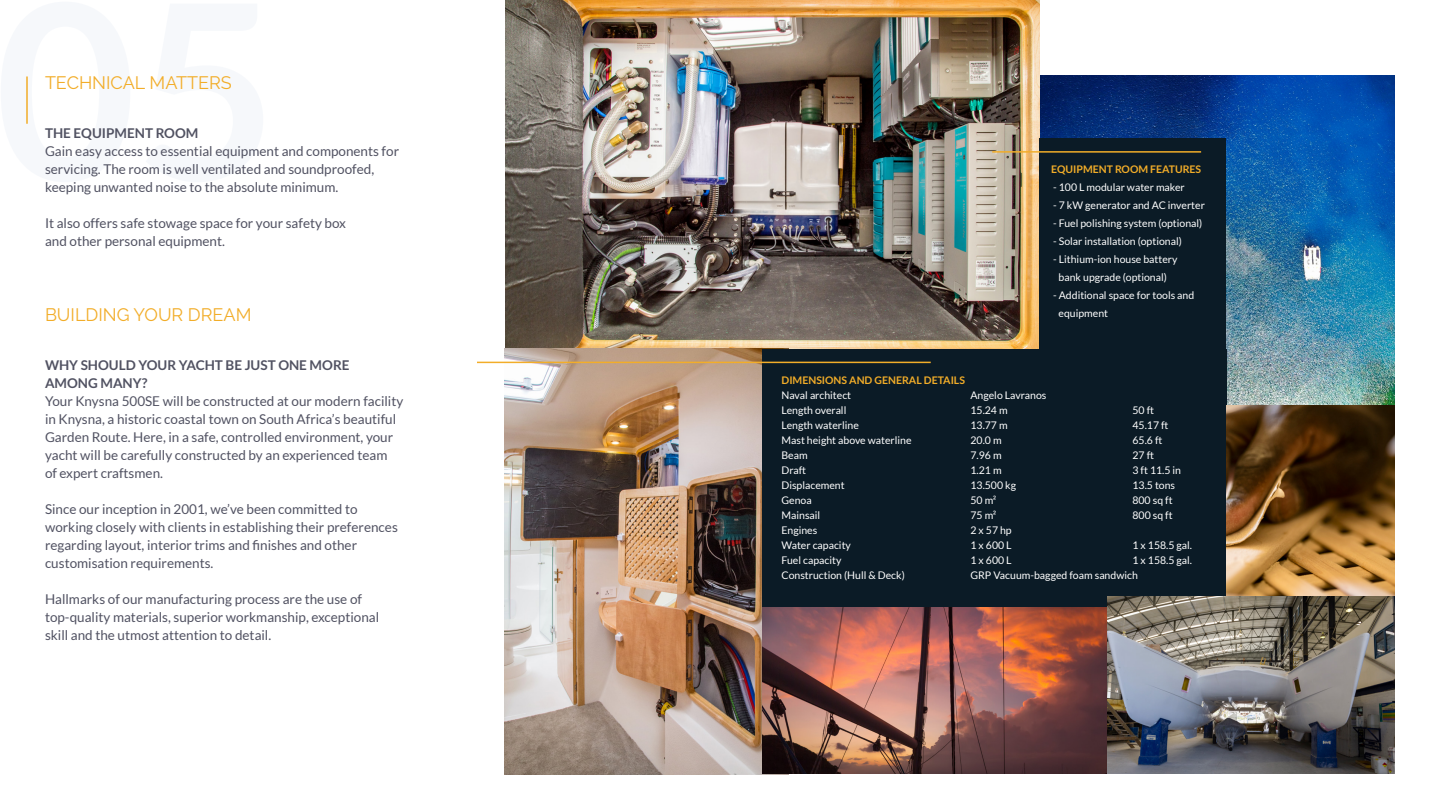
<style>
.page{position:relative;width:1440px;height:810px;background:#fff}
.page>*{position:absolute;margin:0;border:0;box-sizing:border-box;transform-origin:0 0}
.t1{font:18px "Raleway";color:#f2ad29}
.t2{font:13.5px/18px "Lato";color:#515262}
.t3{font:700 13.5px/18px "Lato";color:#515262}
.t4{font:10.5px/18px "Lato";color:#fff;text-align:center}
.t5{font:700 10.5px "Lato";color:#f2ad29}
</style>
<div class="page">
<img style="left:1040px;top:75px;width:355px;height:330px">
<img style="left:506px;top:0;width:534px;height:349px">
<hr style="left:26px;top:76px;width:2px;height:48px;background:#f2ad29">
<img style="left:505px;top:349px;width:257px;height:425px">
<div style="left:762px;top:349px;width:464px;height:259px;background:#0b1b26"></div>
<hr style="left:477px;top:362px;width:454px;height:1px;background:#f2ad29">
<img style="left:1226px;top:405px;width:169px;height:191px">
<div style="left:1040px;top:138px;width:186px;height:212px;background:#0b1b26"></div>
<hr style="left:992px;top:151px;width:209px;height:2px;background:#f2ad29">
<img style="left:762px;top:608px;width:345px;height:166px">
<img style="left:1107px;top:596px;width:288px;height:178px">
<h1 class="t1" style="left:45px;top:72px;width:188px">TECHNICAL MATTERS</h1>
<p class="t3" style="left:45px;top:123px;width:155px">THE EQUIPMENT ROOM</p>
<p class="t2" style="left:45px;top:142px;width:356px">Gain easy access to essential equipment and components for servicing. The room is well ventilated and soundproofed, keeping unwanted noise to the absolute minimum.</p>
<p class="t2" style="left:45px;top:214px;width:303px">It also offers safe stowage space for your safety box and other personal equipment.</p>
<h1 class="t1" style="left:45px;top:304px;width:208px">BUILDING YOUR DREAM</h1>
<p class="t3" style="left:45px;top:356px;width:306px">WHY SHOULD YOUR YACHT BE JUST ONE MORE<br>AMONG MANY?</p>
<p class="t2" style="left:45px;top:392px;width:360px">Your Knysna 500SE will be constructed at our modern facility in Knysna, a historic coastal town on South Africa’s beautiful Garden Route. Here, in a safe, controlled environment, your yacht will be carefully constructed by an experienced team<br>of expert craftsmen.</p>
<p class="t2" style="left:45px;top:500px;width:354px">Since our inception in 2001, we’ve been committed to working closely with clients in establishing their preferences regarding layout, interior trims and finishes and other customisation requirements.</p>
<p class="t2" style="left:45px;top:590px;width:336px">Hallmarks of our manufacturing process are the use of top-quality materials, superior workmanship, exceptional skill and the utmost attention to detail.</p>
<p class="t5" style="left:1051px;top:163px;width:152px">EQUIPMENT ROOM FEATURES</p>
<p class="t4" style="left:1053px;top:178px;width:133px">- 100 L modular water maker</p>
<p class="t4" style="left:1053px;top:196px;width:153px">- 7 kW generator and AC inverter</p>
<p class="t4" style="left:1053px;top:214px;width:151px">- Fuel polishing system (optional)</p>
<p class="t4" style="left:1053px;top:232px;width:130px">- Solar installation (optional)</p>
<p class="t4" style="left:1053px;top:250px;width:126px">- Lithium-ion house battery bank upgrade (optional)</p>
<p class="t4" style="left:1059px;top:286px;width:137px;text-align:left;text-indent:-5px">- Additional space for tools and equipment</p>
<p class="t5" style="left:782px;top:374px;width:185px">DIMENSIONS AND GENERAL DETAILS</p>
<p class="t4" style="left:782px;top:386px;width:71px">Naval architect</p>
<p class="t4" style="left:970px;top:386px;width:77px">Angelo Lavranos</p>
<p class="t4" style="left:782px;top:401px;width:66px">Length overall</p>
<p class="t4" style="left:971px;top:401px;width:39px">15.24 m</p>
<p class="t4" style="left:1133px;top:401px;width:23px">50 ft</p>
<p class="t4" style="left:782px;top:416px;width:79px">Length waterline</p>
<p class="t4" style="left:971px;top:416px;width:39px">13.77 m</p>
<p class="t4" style="left:1133px;top:416px;width:38px">45.17 ft</p>
<p class="t4" style="left:782px;top:431px;width:132px">Mast height above waterline</p>
<p class="t4" style="left:971px;top:431px;width:33px">20.0 m</p>
<p class="t4" style="left:1133px;top:431px;width:31px">65.6 ft</p>
<p class="t4" style="left:782px;top:446px;width:28px">Beam</p>
<p class="t4" style="left:971px;top:446px;width:33px">7.96 m</p>
<p class="t4" style="left:1133px;top:446px;width:23px">27 ft</p>
<p class="t4" style="left:782px;top:461px;width:26px">Draft</p>
<p class="t4" style="left:971px;top:461px;width:33px">1.21 m</p>
<p class="t4" style="left:1133px;top:461px;width:50px">3 ft 11.5 in</p>
<p class="t4" style="left:782px;top:476px;width:65px">Displacement</p>
<p class="t4" style="left:971px;top:476px;width:47px">13.500 kg</p>
<p class="t4" style="left:1133px;top:476px;width:44px">13.5 tons</p>
<p class="t4" style="left:782px;top:491px;width:32px">Genoa</p>
<p class="t4" style="left:970px;top:491px;width:27px">50 m²</p>
<p class="t4" style="left:1132px;top:491px;width:42px">800 sq ft</p>
<p class="t4" style="left:782px;top:506px;width:40px">Mainsail</p>
<p class="t4" style="left:971px;top:506px;width:27px">75 m²</p>
<p class="t4" style="left:1133px;top:506px;width:42px">800 sq ft</p>
<p class="t4" style="left:782px;top:521px;width:37px">Engines</p>
<p class="t4" style="left:971px;top:521px;width:43px">2 x 57 hp</p>
<p class="t4" style="left:782px;top:536px;width:71px">Water capacity</p>
<p class="t4" style="left:971px;top:536px;width:43px">1 x 600 L</p>
<p class="t4" style="left:1133px;top:536px;width:61px">1 x 158.5 gal.</p>
<p class="t4" style="left:782px;top:551px;width:61px">Fuel capacity</p>
<p class="t4" style="left:971px;top:551px;width:43px">1 x 600 L</p>
<p class="t4" style="left:1133px;top:551px;width:61px">1 x 158.5 gal.</p>
<p class="t4" style="left:782px;top:566px;width:125px">Construction (Hull &amp; Deck)</p>
<p class="t4" style="left:971px;top:566px;width:169px">GRP Vacuum-bagged foam sandwich</p>
</div>
